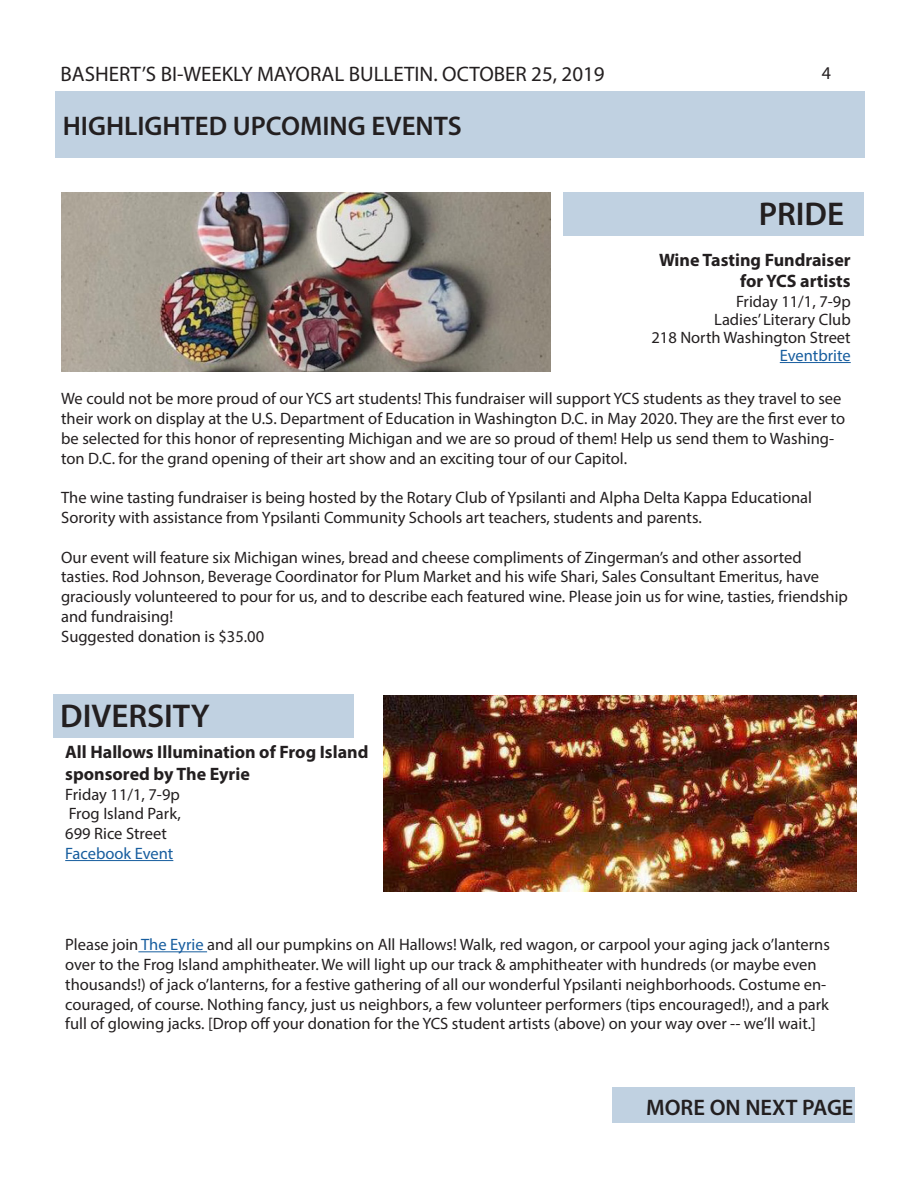
<style>
.page{position:relative;width:918px;height:1188px;background:#fff}
.page>*{position:absolute;margin:0;border:0;box-sizing:border-box;transform-origin:0 0}
.t1{font:600 33px "Myriad Pro";color:#231f20}
.t2{font:600 27px "Myriad Pro";color:#231f20}
.t3{font:600 22.5px "Myriad Pro";color:#231f20}
.t4{font:21px "Myriad Pro";color:#231f20}
.t5{font:700 18px/21.6px "Myriad Pro";color:#231f20}
.t6{font:18px "Myriad Pro";color:#231f20}
.t7{font:16.5px/19.8px "Myriad Pro";color:#231f20}
.t8{font:16.5px "Myriad Pro";color:#175d9e}
.s1{color:#175d9e}
</style>
<div class="page">
<div style="left:53px;top:695px;width:301px;height:43px;background:#c0d1e1"></div>
<img style="left:61px;top:192px;width:490px;height:179px">
<div style="left:55px;top:91px;width:810px;height:67px;background:#c0d1e1"></div>
<hr style="left:780px;top:362px;width:71px;height:1px;background:#175d9e">
<div style="left:613px;top:1087px;width:242px;height:36px;background:#c0d1e1"></div>
<img style="left:383px;top:696px;width:473px;height:195px">
<hr style="left:65px;top:860px;width:108px;height:1px;background:#175d9e">
<hr style="left:138px;top:951px;width:69px;height:1px;background:#175d9e">
<div style="left:563px;top:192px;width:300px;height:43px;background:#c0d1e1"></div>
<p class="t4" style="left:61px;top:61px;width:546px">BASHERT’S BI-WEEKLY MAYORAL BULLETIN. OCTOBER 25, 2019</p>
<p class="t2" style="left:63px;top:108px;width:401px">HIGHLIGHTED UPCOMING EVENTS</p>
<p class="t6" style="left:822px;top:62px;width:11px">4</p>
<p class="t1" style="left:759px;top:193px;width:87px">PRIDE</p>
<p class="t5" style="left:659px;top:248px;width:193px">Wine Tasting Fundraiser</p>
<p class="t5" style="left:740px;top:270px;width:112px">for YCS artists</p>
<p class="t7" style="left:736px;top:291px;width:116px">Friday 11/1, 7-9p</p>
<p class="t7" style="left:714px;top:309px;width:138px">Ladies’ Literary Club</p>
<p class="t7" style="left:651px;top:327px;width:201px">218 North Washington Street</p>
<p class="t8" style="left:780px;top:345px;width:72px">Eventbrite</p>
<p class="t7" style="left:61px;top:388px;width:786px">We could not be more proud of our YCS art students! This fundraiser will support YCS students as they travel to see their work on display at the U.S. Department of Education in Washington D.C. in May 2020. They are the first ever to be selected for this honor of representing Michigan and we are so proud of them! Help us send them to Washing&shy;ton D.C. for the grand opening of their art show and an exciting tour of our Capitol.</p>
<p class="t7" style="left:61px;top:487px;width:752px">The wine tasting fundraiser is being hosted by the Rotary Club of Ypsilanti and Alpha Delta Kappa Educational<br>Sorority with assistance from Ypsilanti Community Schools art teachers, students and parents.</p>
<p class="t7" style="left:61px;top:547px;width:788px">Our event will feature six Michigan wines, bread and cheese compliments of Zingerman’s and other assorted tasties. Rod Johnson, Beverage Coordinator for Plum Market and his wife Shari, Sales Consultant Emeritus, have graciously volunteered to pour for us, and to describe each featured wine. Please join us for wine, tasties, friendship and fundraising!</p>
<p class="t7" style="left:61px;top:626px;width:204px">Suggested donation is $35.00</p>
<p class="t1" style="left:60px;top:695px;width:151px">DIVERSITY</p>
<p class="t5" style="left:65px;top:741px;width:305px">All Hallows Illumination of Frog Island sponsored by The Eyrie</p>
<p class="t7" style="left:65px;top:784px;width:116px">Friday 11/1, 7-9p</p>
<p class="t7" style="left:69px;top:804px;width:114px">Frog Island Park,</p>
<p class="t7" style="left:65px;top:823px;width:103px">699 Rice Street</p>
<p class="t8" style="left:65px;top:843px;width:110px">Facebook Event</p>
<p class="t7" style="left:65px;top:934px;width:766px">Please join <span class="s1">The Eyrie</span> and all our pumpkins on All Hallows! Walk, red wagon, or carpool your aging jack o’lanterns over to the Frog Island amphitheater. We will light up our track &amp; amphitheater with hundreds (or maybe even thousands!) of jack o’lanterns, for a festive gathering of all our wonderful Ypsilanti neighborhoods. Costume en&shy;couraged, of course. Nothing fancy, just us neighbors, a few volunteer performers (tips encouraged!), and a park full of glowing jacks. [Drop off your donation for the YCS student artists (above) on your way over -- we’ll wait.]</p>
<p class="t3" style="left:646px;top:1093px;width:209px">MORE ON NEXT PAGE</p>
</div>
